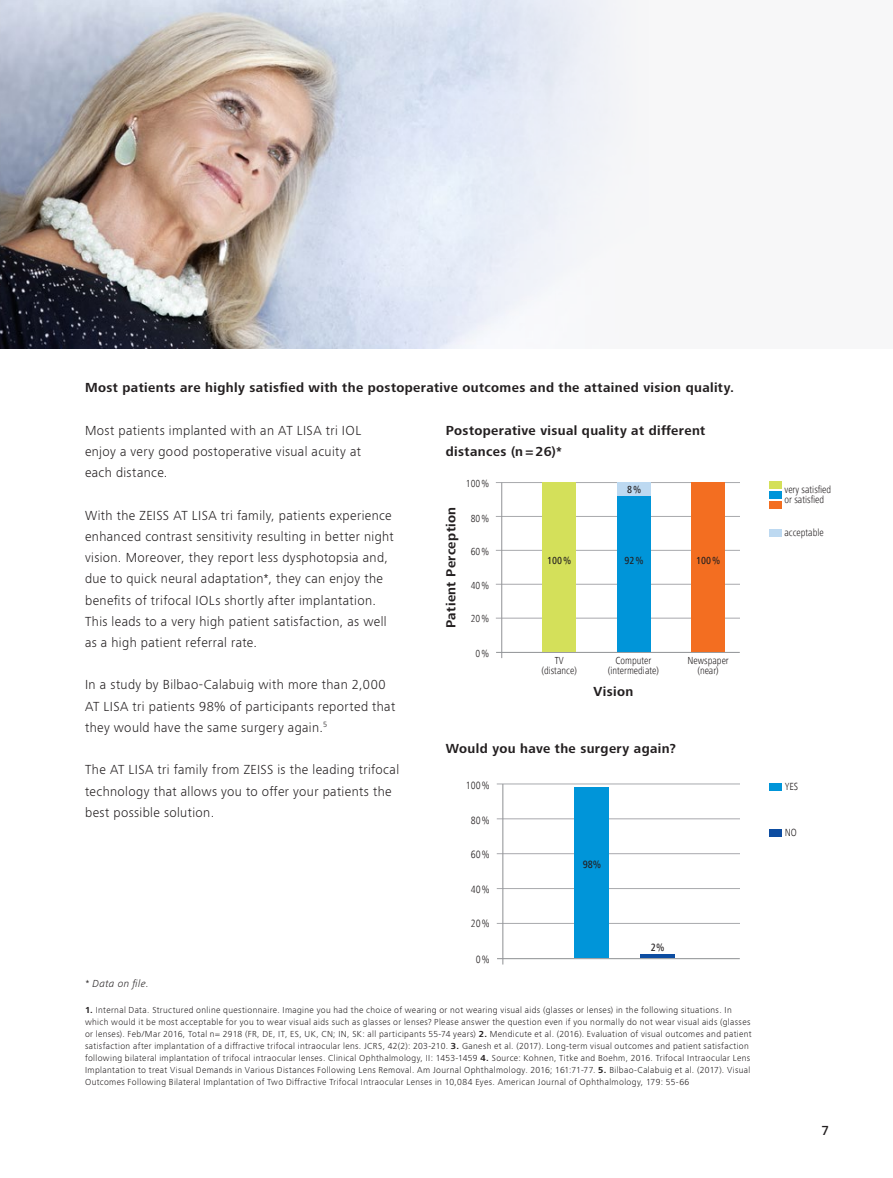
<style>
.page{position:relative;width:893px;height:1178px;background:#fff}
.page>*{position:absolute;margin:0;border:0;box-sizing:border-box;transform-origin:0 0}
.t1{font:300 13.5px/21.1px "ZEISS Frutiger Next W1 G";letter-spacing:.03em;color:#231f20}
.t2{font:700 13.5px/21.1px "ZEISS Frutiger Next W1 G";letter-spacing:.03em;color:#231f20}
.t3{font:500 13.5px "ZEISS Frutiger Next W1 G";color:#231f20}
.t4{font:300 condensed 10.8px "ZEISS Frutiger Next W1 G";color:#231f20}
.t5{font:500 condensed 10.8px "ZEISS Frutiger Next W1 G";color:#231f20}
.t6{font:300 condensed 10.65px "ZEISS Frutiger Next W1 G";color:#231f20}
.t7{font:300 condensed 10.5px/10.5px "ZEISS Frutiger Next W1 G";color:#231f20;text-align:center}
.t8{font:500 condensed 10.5px "ZEISS Frutiger Next W1 G";color:#231f20}
.t9{font:italic 300 10.5px "ZEISS Frutiger Next W1 G";letter-spacing:.04em;color:#231f20}
.t10{font:300 9px/12px "ZEISS Frutiger Next W1 G";letter-spacing:.04em;color:#231f20}
.s1{font-weight:700}
</style>
<div class="page">
<div style="left:0;top:0;width:893px;height:349px;background:#f7f7f8"></div>
<img style="left:0;top:0;width:586px;height:349px">
<svg style="left:496px;top:482px;width:244px;height:176px"></svg>
<div style="left:617px;top:496px;width:34px;height:156px;background:#0095d9"></div>
<div style="left:617px;top:482px;width:34px;height:14px;background:#bdd9f1"></div>
<div style="left:691px;top:482px;width:34px;height:170px;background:#f36e21"></div>
<div style="left:542px;top:482px;width:34px;height:170px;background:#d4e05a"></div>
<svg style="left:497px;top:784px;width:243px;height:180px"></svg>
<div style="left:574px;top:787px;width:35px;height:171px;background:#0095d9"></div>
<hr style="left:640px;top:954px;width:35px;height:4px;background:#0d4da1">
<div style="left:769px;top:481px;width:13px;height:8px;background:#d4e05a"></div>
<div style="left:769px;top:491px;width:13px;height:8px;background:#0095d9"></div>
<div style="left:769px;top:501px;width:13px;height:8px;background:#f36e21"></div>
<div style="left:769px;top:530px;width:13px;height:7px;background:#bdd9f1"></div>
<div style="left:769px;top:783px;width:13px;height:8px;background:#0095d9"></div>
<div style="left:769px;top:829px;width:13px;height:8px;background:#0d4da1"></div>
<h1 class="t2" style="left:85px;top:377px;width:651px">Most patients are highly satisfied with the postoperative outcomes and the attained vision quality.</h1>
<h1 class="t1" style="left:85px;top:419px;width:278px;text-align:justify">Most patients implanted with an AT LISA tri IOL enjoy a very good postoperative visual acuity at each distance.</h1>
<p class="t1" style="left:85px;top:504px;width:310px">With the ZEISS AT LISA tri family, patients experience enhanced contrast sensitivity resulting in better night vision. Moreover, they report less dysphotopsia and, due to quick neural adaptation*, they can enjoy the benefits of trifocal IOLs shortly after implantation.<br>This leads to a very high patient satisfaction, as well as a high patient referral rate.</p>
<h1 class="t1" style="left:85px;top:674px;width:312px">In a study by Bilbao-Calabuig with more than 2,000<br>AT LISA tri patients 98% of participants reported that they would have the same surgery again.<sup>5</sup></h1>
<h1 class="t1" style="left:85px;top:758px;width:316px">The AT LISA tri family from ZEISS is the leading trifocal technology that allows you to offer your patients the best possible solution.</h1>
<h1 class="t2" style="left:446px;top:419px;width:261px">Postoperative visual quality at different distances (n = 26)*</h1>
<p class="t7" style="left:466px;top:478px;width:25px">100%</p>
<p class="t8" style="left:627px;top:484px;width:16px">8%</p>
<h1 class="t2" style="left:440px;top:628px;width:123px;rotate:-90deg">Patient Perception</h1>
<p class="t7" style="left:471px;top:513px;width:20px">80%</p>
<p class="t7" style="left:471px;top:546px;width:20px">60%</p>
<p class="t8" style="left:547px;top:555px;width:26px">100%</p>
<p class="t8" style="left:696px;top:555px;width:26px">100%</p>
<p class="t8" style="left:625px;top:555px;width:21px">92%</p>
<p class="t7" style="left:471px;top:580px;width:20px">40%</p>
<p class="t7" style="left:471px;top:613px;width:20px">20%</p>
<p class="t7" style="left:475px;top:648px;width:15px">0%</p>
<p class="t7" style="left:608px;top:655px;width:53px">Computer (intermediate)</p>
<p class="t7" style="left:687px;top:655px;width:43px">Newspaper (near)</p>
<p class="t7" style="left:541px;top:655px;width:37px">TV (distance)</p>
<h1 class="t2" style="left:593px;top:680px;width:41px">Vision</h1>
<h1 class="t2" style="left:446px;top:737px;width:231px">Would you have the surgery again?</h1>
<p class="t4" style="left:466px;top:779px;width:25px">100%</p>
<p class="t4" style="left:471px;top:814px;width:20px">80%</p>
<p class="t4" style="left:471px;top:848px;width:20px">60%</p>
<p class="t4" style="left:471px;top:883px;width:20px">40%</p>
<p class="t4" style="left:471px;top:918px;width:20px">20%</p>
<p class="t4" style="left:476px;top:953px;width:15px">0%</p>
<p class="t5" style="left:583px;top:858px;width:20px">98%</p>
<p class="t5" style="left:651px;top:941px;width:15px">2%</p>
<p class="t9" style="left:85px;top:976px;width:65px">* Data on file.</p>
<p class="t10" style="left:85px;top:1003px;width:668px"><span class="s1">1.</span> Internal Data. Structured online questionnaire. Imagine you had the choice of wearing or not wearing visual aids (glasses or lenses) in the following situations. In which would it be most acceptable for you to wear visual aids such as glasses or lenses? Please answer the question even if you normally do not wear visual aids (glasses or lenses). Feb/Mar 2016, Total n= 2918 (FR, DE, IT, ES, UK, CN; IN, SK: all participants 55-74 years) <span class="s1">2.</span> Mendicute et al. (2016). Evaluation of visual outcomes and patient satisfaction after implantation of a diffractive trifocal intraocular lens. JCRS, 42(2): 203-210. <span class="s1">3.</span> Ganesh et al. (2017). Long-term visual outcomes and patient satisfaction following bilateral implantation of trifocal intraocular lenses. Clinical Ophthalmology, II: 1453-1459 <span class="s1">4.</span> Source: Kohnen, Titke and Boehm, 2016. Trifocal Intraocular Lens Implantation to treat Visual Demands in Various Distances Following Lens Removal. Am Journal Ophthalmology. 2016; 161:71-77. <span class="s1">5.</span> Bilbao-Calabuig et al. (2017). Visual Outcomes Following Bilateral Implantation of Two Diffractive Trifocal Intraocular Lenses in 10,084 Eyes. American Journal of Ophthalmology, 179: 55-66</p>
<p class="t7" style="left:784px;top:484px;width:48px;text-align:left">very satisfied or satisfied</p>
<p class="t7" style="left:784px;top:525px;width:41px">acceptable</p>
<p class="t7" style="left:785px;top:487px;width:48px;text-align:left">very satisfied or satisfied</p>
<p class="t7" style="left:784px;top:528px;width:41px">acceptable</p>
<p class="t6" style="left:785px;top:781px;width:14px">YES</p>
<p class="t6" style="left:785px;top:826px;width:14px">NO</p>
<h1 class="t3" style="left:822px;top:1121px;width:9px">7</h1>
</div>
